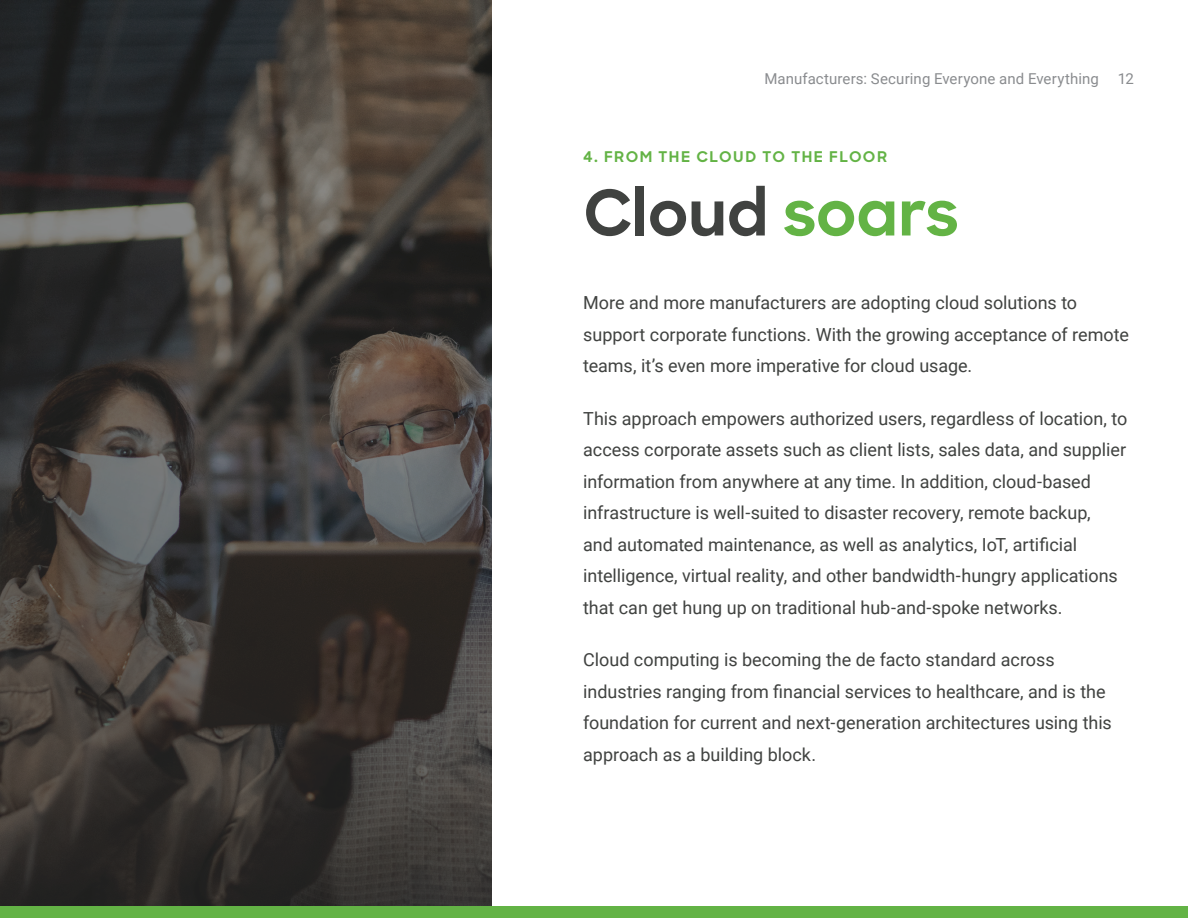
<style>
.page{position:relative;width:1188px;height:918px;background:#fff}
.page>*{position:absolute;margin:0;border:0;box-sizing:border-box;transform-origin:0 0}
.t1{font:700 63px "Sharp Sans";color:#404240}
.t2{font:18px/31.5px "Roboto";color:#404240}
.t3{font:15px "Roboto";letter-spacing:.005em;color:#8a8c8f}
.t4{font:700 15px "Sharp Sans";letter-spacing:.095em;color:#63b345}
.s1{color:#63b345}
</style>
<div class="page">
<svg style="left:0;top:0;width:491px;height:906px;background:#3e3a36"></svg>
<div style="left:0;top:906px;width:1188px;height:12px;background:#63b345"></div>
<p class="t3" style="left:764px;top:68px;width:336px">Manufacturers: Securing Everyone and Everything</p>
<p class="t3" style="left:1118px;top:68px;width:18px">12</p>
<p class="t4" style="left:583px;top:145px;width:305px">4. FROM THE CLOUD TO THE FLOOR</p>
<p class="t1" style="left:583px;top:166px;width:377px">Cloud <span class="s1">soars</span></p>
<p class="t2" style="left:583px;top:286px;width:547px">More and more manufacturers are adopting cloud solutions to support corporate functions. With the growing acceptance of remote teams, it’s even more imperative for cloud usage.</p>
<p class="t2" style="left:583px;top:402px;width:546px">This approach empowers authorized users, regardless of location, to access corporate assets such as client lists, sales data, and supplier information from anywhere at any time. In addition, cloud-based infrastructure is well-suited to disaster recovery, remote backup,<br>and automated maintenance, as well as analytics, IoT, artificial intelligence, virtual reality, and other bandwidth-hungry applications that can get hung up on traditional hub-and-spoke networks.</p>
<p class="t2" style="left:583px;top:643px;width:530px">Cloud computing is becoming the de facto standard across industries ranging from financial services to healthcare, and is the foundation for current and next-generation architectures using this approach as a building block.</p>
</div>
